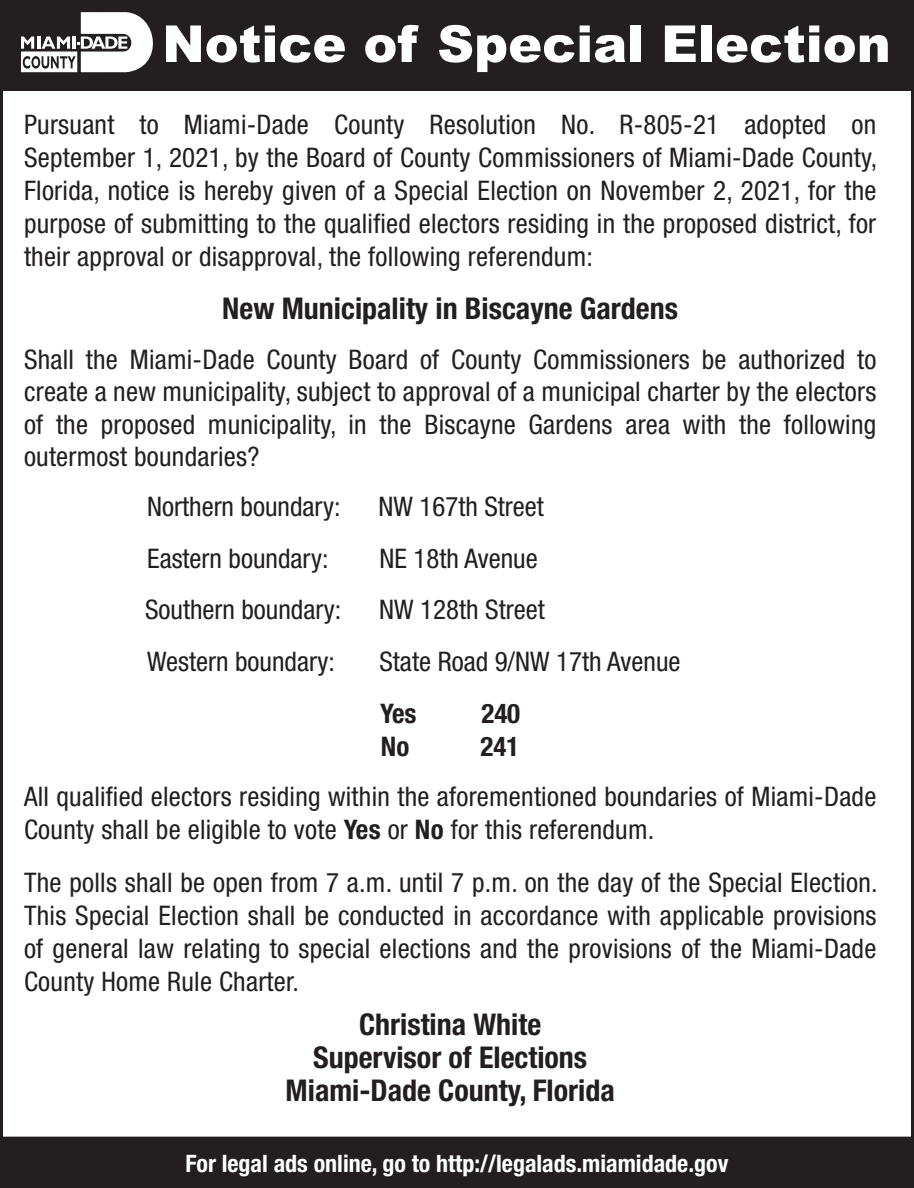
<style>
.page{position:relative;width:914px;height:1188px;background:#fff}
.page>*{position:absolute;margin:0;border:0;box-sizing:border-box;transform-origin:0 0}
.head{font:900 51px "Arial";color:#fff}
.Text_indent{font:700 condensed 30px/33px "Helvetica Neue LT Std";color:#231f20;text-align:center}
.text{font:700 condensed 30px "Helvetica Neue LT Std";color:#231f20}
.Text_indent-2{font:condensed 27px/33px "Helvetica Neue LT Std";letter-spacing:.01em;color:#231f20;text-align:justify}
.text-2{font:condensed 27px/33px "Helvetica Neue LT Std";letter-spacing:.01em;color:#231f20;text-align:justify}
.text-3{font:700 condensed 27px "Helvetica Neue LT Std";color:#231f20}
.website{font:700 condensed 24px "Helvetica Neue LT Std";color:#fff}
.s1{font-weight:700}
</style>
<div class="page">
<div style="left:0;top:0;width:914px;height:90px;background:#231f20"></div>
<div style="left:0;top:1140px;width:914px;height:48px;background:#231f20"></div>
<svg style="left:21px;top:12px;width:132px;height:60px"></svg>
<p class="head" style="left:162px;top:7px;width:730px">Notice of Special Election</p>
<p class="text-2" style="left:24px;top:108px;width:855px">Pursuant to Miami-Dade County Resolution No. R-805-21 adopted on September 1, 2021, by the Board of County Commissioners of Miami-Dade County, Florida, notice is hereby given of a Special Election on November 2, 2021, for the purpose of submitting to the qualified electors residing in the proposed district, for their approval or disapproval, the following referendum:</p>
<p class="text" style="left:222px;top:290px;width:457px">New Municipality in Biscayne Gardens</p>
<p class="Text_indent-2" style="left:24px;top:343px;width:854px">Shall the Miami-Dade County Board of County Commissioners be authorized to create a new municipality, subject to approval of a municipal charter by the electors of the proposed municipality, in the Biscayne Gardens area with the following outermost boundaries?</p>
<p class="Text_indent-2" style="left:147px;top:490px;width:195px">Northern boundary:</p>
<p class="Text_indent-2" style="left:378px;top:490px;width:167px">NW 167th Street</p>
<p class="Text_indent-2" style="left:147px;top:541px;width:183px">Eastern boundary:</p>
<p class="Text_indent-2" style="left:379px;top:541px;width:160px">NE 18th Avenue</p>
<p class="Text_indent-2" style="left:145px;top:593px;width:198px">Southern boundary:</p>
<p class="Text_indent-2" style="left:379px;top:593px;width:167px">NW 128th Street</p>
<p class="Text_indent-2" style="left:147px;top:645px;width:189px">Western boundary:</p>
<p class="Text_indent-2" style="left:379px;top:645px;width:302px">State Road 9/NW 17th Avenue</p>
<p class="text-3" style="left:380px;top:697px;width:38px">Yes</p>
<p class="text-3" style="left:481px;top:697px;width:40px">240</p>
<p class="text-3" style="left:381px;top:730px;width:30px">No</p>
<p class="text-3" style="left:480px;top:730px;width:40px">241</p>
<p class="Text_indent-2" style="left:24px;top:780px;width:854px">All qualified electors residing within the aforementioned boundaries of Miami-Dade<br>County shall be eligible to vote <span class="s1">Yes</span> or <span class="s1">No</span> for this referendum.</p>
<p class="Text_indent-2" style="left:24px;top:866px;width:855px">The polls shall be open from 7 a.m. until 7 p.m. on the day of the Special Election.<br>This Special Election shall be conducted in accordance with applicable provisions of general law relating to special elections and the provisions of the Miami-Dade County Home Rule Charter.</p>
<p class="Text_indent" style="left:359px;top:1008px;width:184px">Christina White</p>
<p class="Text_indent" style="left:286px;top:1041px;width:331px">Supervisor of Elections<br>Miami-Dade County, Florida</p>
<p class="website" style="left:185px;top:1149px;width:545px">For legal ads online, go to http://legalads.miamidade.gov</p>
</div>
